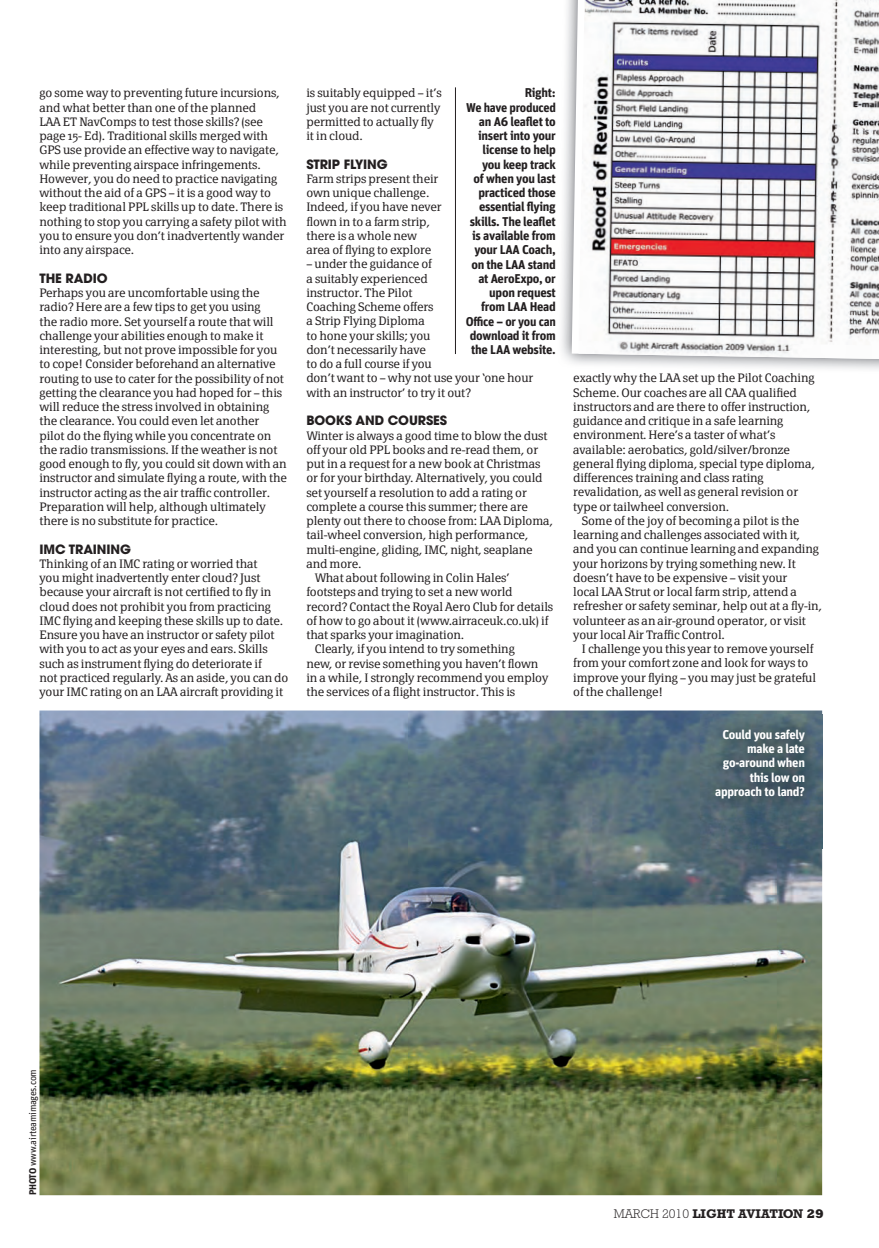
<style>
.page{position:relative;width:879px;height:1248px;background:#fff}
.page>*{position:absolute;margin:0;border:0;box-sizing:border-box;transform-origin:0 0}
.t1{font:700 12.75px/14.2px "Unit";letter-spacing:-.025em;color:#231f20;text-align:right}
.t2{font:700 12.75px/14.2px "Unit";letter-spacing:-.025em;color:#fff;text-align:right}
.t3{font:700 12.75px "Avant Garde";letter-spacing:-.01em;color:#231f20}
.t4{font:700 12.75px "Rockwell";color:#231f20}
.t5{font:300 12px/14.2px "Page Serif";letter-spacing:-.01em;color:#231f20}
.t6{font:9.75px "Unit";letter-spacing:-.03em;color:#231f20}
.s1{font-weight:700}
.s2{font-weight:300}
.s3{font-weight:800}
</style>
<div class="page">
<img style="left:39px;top:710px;width:783px;height:485px">
<img style="left:561px;top:0;width:318px;height:369px">
<svg style="left:571px;top:0;width:7px;height:359px"></svg>
<img style="left:578px;top:0;width:301px;height:359px">
<img style="left:701px;top:714px;width:122px;height:134px">
<hr style="left:455px;top:87px;width:1px;height:267px;background:#231f20">
<p class="t5" style="left:39px;top:87px;width:248px">go some way to preventing future incursions, and what better than one of the planned<br>LAA ET NavComps to test those skills? (see page 15- Ed). Traditional skills merged with GPS use provide an effective way to navigate, while preventing airspace infringements.<br>However, you do need to practice navigating without the aid of a GPS – it is a good way to keep traditional PPL skills up to date. There is nothing to stop you carrying a safety pilot with you to ensure you don’t inadvertently wander into any airspace.</p>
<p class="t3" style="left:39px;top:273px;width:70px">THE RADIO</p>
<p class="t5" style="left:39px;top:286px;width:249px">Perhaps you are uncomfortable using the radio? Here are a few tips to get you using<br>the radio more. Set yourself a route that will challenge your abilities enough to make it interesting, but not prove impossible for you to cope! Consider beforehand an alternative routing to use to cater for the possibility of not getting the clearance you had hoped for – this will reduce the stress involved in obtaining the clearance. You could even let another pilot do the flying while you concentrate on the radio transmissions. If the weather is not good enough to fly, you could sit down with an instructor and simulate flying a route, with the instructor acting as the air traffic controller.<br>Preparation will help, although ultimately there is no substitute for practice.</p>
<p class="t3" style="left:39px;top:544px;width:93px">IMC TRAINING</p>
<p class="t5" style="left:39px;top:557px;width:250px">Thinking of an IMC rating or worried that<br>you might inadvertently enter cloud? Just because your aircraft is not certified to fly in cloud does not prohibit you from practicing IMC flying and keeping these skills up to date.<br>Ensure you have an instructor or safety pilot with you to act as your eyes and ears. Skills such as instrument flying do deteriorate if<br>not practiced regularly. As an aside, you can do your IMC rating on an LAA aircraft providing it</p>
<p class="t1" style="left:466px;top:87px;width:92px">Right:<br>We have produced an A6 leaflet to insert into your license to help you keep track<br>of when you last practiced those essential flying skills. The leaflet is available from your LAA Coach, on the LAA stand at AeroExpo, or upon request from LAA Head<br>Office – or you can download it from the LAA website.</p>
<p class="t5" style="left:306px;top:87px;width:137px">is suitably equipped – it’s just you are not currently permitted to actually fly it in cloud.</p>
<p class="t3" style="left:306px;top:159px;width:83px">STRIP FLYING</p>
<p class="t5" style="left:306px;top:172px;width:137px">Farm strips present their own unique challenge.<br>Indeed, if you have never flown in to a farm strip, there is a whole new area of flying to explore</p>
<p class="t5" style="left:306px;top:258px;width:228px">– under the guidance of<br>a suitably experienced<br>instructor. The Pilot<br>Coaching Scheme offers<br>a Strip Flying Diploma<br>to hone your skills; you<br>don’t necessarily have<br>to do a full course if you<br>don’t want to – why not use your ‘one hour with an instructor’ to try it out?</p>
<p class="t3" style="left:306px;top:416px;width:142px">BOOKS AND COURSES</p>
<p class="t5" style="left:306px;top:429px;width:242px">Winter is always a good time to blow the dust</p>
<p class="t5" style="left:306px;top:443px;width:233px">off your old PPL books and re-read them, or</p>
<p class="t5" style="left:306px;top:457px;width:236px">put in a request for a new book at Christmas</p>
<p class="t5" style="left:306px;top:472px;width:238px">or for your birthday. Alternatively, you could</p>
<p class="t5" style="left:306px;top:486px;width:222px">set yourself a resolution to add a rating or</p>
<p class="t5" style="left:306px;top:500px;width:223px">complete a course this summer; there are</p>
<p class="t5" style="left:306px;top:514px;width:248px">plenty out there to choose from: LAA Diploma,</p>
<p class="t5" style="left:306px;top:529px;width:223px">tail-wheel conversion, high performance,</p>
<p class="t5" style="left:306px;top:543px;width:228px">multi-engine, gliding, IMC, night, seaplane</p>
<p class="t5" style="left:306px;top:557px;width:57px">and more.</p>
<p class="t5" style="left:315px;top:571px;width:196px">What about following in Colin Hales’</p>
<p class="t5" style="left:306px;top:586px;width:208px">footsteps and trying to set a new world</p>
<p class="t5" style="left:306px;top:600px;width:248px">record? Contact the Royal Aero Club for details</p>
<p class="t5" style="left:306px;top:614px;width:244px">of how to go about it (www.airraceuk.co.uk) if</p>
<p class="t5" style="left:306px;top:628px;width:159px">that sparks your imagination.</p>
<p class="t5" style="left:315px;top:643px;width:201px">Clearly, if you intend to try something</p>
<p class="t5" style="left:306px;top:657px;width:233px">new, or revise something you haven’t flown</p>
<p class="t5" style="left:306px;top:671px;width:243px">in a while, I strongly recommend you employ</p>
<p class="t5" style="left:306px;top:685px;width:210px">the services of a flight instructor. This is</p>
<p class="t5" style="left:573px;top:372px;width:243px">exactly why the LAA set up the Pilot Coaching Scheme. Our coaches are all CAA qualified instructors and are there to offer instruction, guidance and critique in a safe learning environment. Here’s a taster of what’s available: aerobatics, gold/silver/bronze general flying diploma, special type diploma, differences training and class rating revalidation, as well as general revision or type or tailwheel conversion.</p>
<p class="t5" style="left:573px;top:514px;width:250px;text-indent:9px">Some of the joy of becoming a pilot is the learning and challenges associated with it, and you can continue learning and expanding your horizons by trying something new. It doesn’t have to be expensive – visit your<br>local LAA Strut or local farm strip, attend a refresher or safety seminar, help out at a fly-in, volunteer as an air-ground operator, or visit your local Air Traffic Control.</p>
<p class="t5" style="left:573px;top:643px;width:244px;text-indent:9px">I challenge you this year to remove yourself from your comfort zone and look for ways to improve your flying – you may just be grateful of the challenge!</p>
<p class="t2" style="left:715px;top:728px;width:91px">Could you safely make a late go-around when this low on approach to land?</p>
<p class="t6" style="left:29px;top:1195px;width:128px;rotate:-90deg"><span class="s1">PHOTO</span> www.airteamimages.com</p>
<p class="t4" style="left:614px;top:1208px;width:211px"><span class="s2">MARCH 2010</span> LIGHT AVIATION <span class="s3">29</span></p>
</div>
